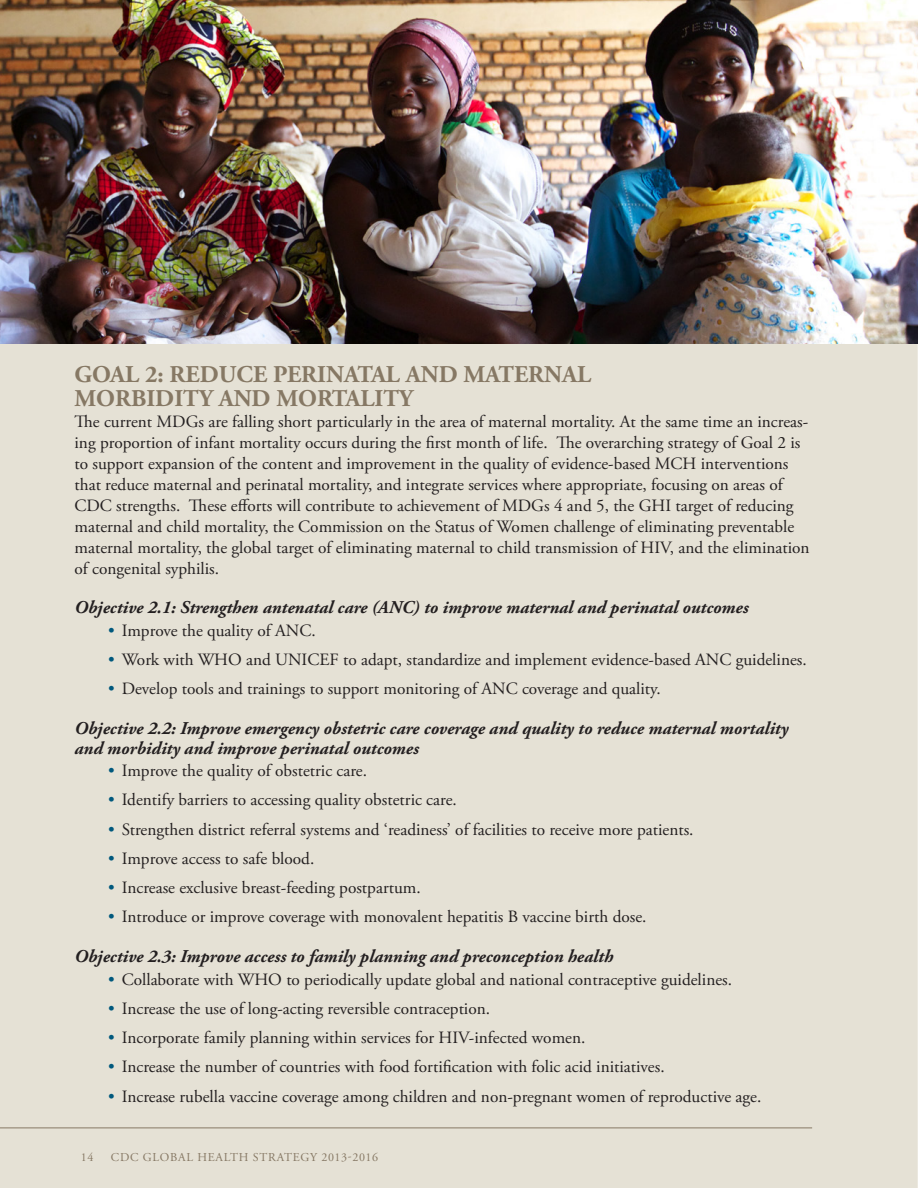
<style>
.page{position:relative;width:918px;height:1188px;background:#fff}
.page>*{position:absolute;margin:0;border:0;box-sizing:border-box;transform-origin:0 0}
.t1{font:700 24px/24px "Adobe Garamond Pro";color:#867864}
.t2{font:italic 700 18px/19.5px "Adobe Garamond Pro";color:#231f20}
.t3{font:17.25px/21px "Adobe Garamond Pro";color:#231f20}
.t4{font:12px "Adobe Garamond Pro";letter-spacing:.065em;color:#867864}
.s1{color:#00587d}
</style>
<div class="page">
<div style="left:0;top:344px;width:918px;height:844px;background:#e5e1d5"></div>
<hr style="left:0;top:1128px;width:812px;height:1px;background:#867864">
<img style="left:0;top:0;width:918px;height:344px">
<h1 class="t1" style="left:75px;top:363px;width:518px">GOAL 2: REDUCE PERINATAL AND MATERNAL<br>MORBIDITY AND MORTALITY</h1>
<p class="t3" style="left:75px;top:411px;width:737px">The current MDGs are falling short particularly in the area of maternal mortality. At the same time an increas&shy;ing proportion of infant mortality occurs during the first month of life. The overarching strategy of Goal 2 is to support expansion of the content and improvement in the quality of evidence-based MCH interventions that reduce maternal and perinatal mortality, and integrate services where appropriate, focusing on areas of CDC strengths. These efforts will contribute to achievement of MDGs 4 and 5, the GHI target of reducing maternal and child mortality, the Commission on the Status of Women challenge of eliminating preventable maternal mortality, the global target of eliminating maternal to child transmission of HIV, and the elimination of congenital syphilis.</p>
<h3 class="t2" style="left:75px;top:598px;width:676px">Objective 2.1: Strengthen antenatal care (ANC) to improve maternal and perinatal outcomes</h3>
<p class="t3" style="left:108px;top:621px;width:209px"><span class="s1">•</span> Improve the quality of ANC.</p>
<p class="t3" style="left:108px;top:650px;width:700px"><span class="s1">•</span> Work with WHO and UNICEF to adapt, standardize and implement evidence-based ANC guidelines.</p>
<p class="t3" style="left:108px;top:679px;width:554px"><span class="s1">•</span> Develop tools and trainings to support monitoring of ANC coverage and quality.</p>
<h3 class="t2" style="left:75px;top:719px;width:715px">Objective 2.2: Improve emergency obstetric care coverage and quality to reduce maternal mortality and morbidity and improve perinatal outcomes</h3>
<p class="t3" style="left:108px;top:761px;width:260px"><span class="s1">•</span> Improve the quality of obstetric care.</p>
<p class="t3" style="left:108px;top:790px;width:350px"><span class="s1">•</span> Identify barriers to accessing quality obstetric care.</p>
<p class="t3" style="left:108px;top:819px;width:587px"><span class="s1">•</span> Strengthen district referral systems and ‘readiness’ of facilities to receive more patients.</p>
<p class="t3" style="left:108px;top:849px;width:208px"><span class="s1">•</span> Improve access to safe blood.</p>
<p class="t3" style="left:108px;top:878px;width:314px"><span class="s1">•</span> Increase exclusive breast-feeding postpartum.</p>
<p class="t3" style="left:108px;top:907px;width:540px"><span class="s1">•</span> Introduce or improve coverage with monovalent hepatitis B vaccine birth dose.</p>
<h3 class="t2" style="left:75px;top:947px;width:540px">Objective 2.3: Improve access to family planning and preconception health</h3>
<p class="t3" style="left:108px;top:969px;width:625px"><span class="s1">•</span> Collaborate with WHO to periodically update global and national contraceptive guidelines.</p>
<p class="t3" style="left:108px;top:999px;width:383px"><span class="s1">•</span> Increase the use of long-acting reversible contraception.</p>
<p class="t3" style="left:108px;top:1028px;width:479px"><span class="s1">•</span> Incorporate family planning within services for HIV-infected women.</p>
<p class="t3" style="left:108px;top:1057px;width:558px"><span class="s1">•</span> Increase the number of countries with food fortification with folic acid initiatives.</p>
<p class="t3" style="left:108px;top:1086px;width:655px"><span class="s1">•</span> Increase rubella vaccine coverage among children and non-pregnant women of reproductive age.</p>
<p class="t4" style="left:81px;top:1150px;width:14px">14</p>
<p class="t4" style="left:111px;top:1150px;width:269px">CDC GLOBAL HEALTH STRATEGY 2013-2016</p>
</div>
